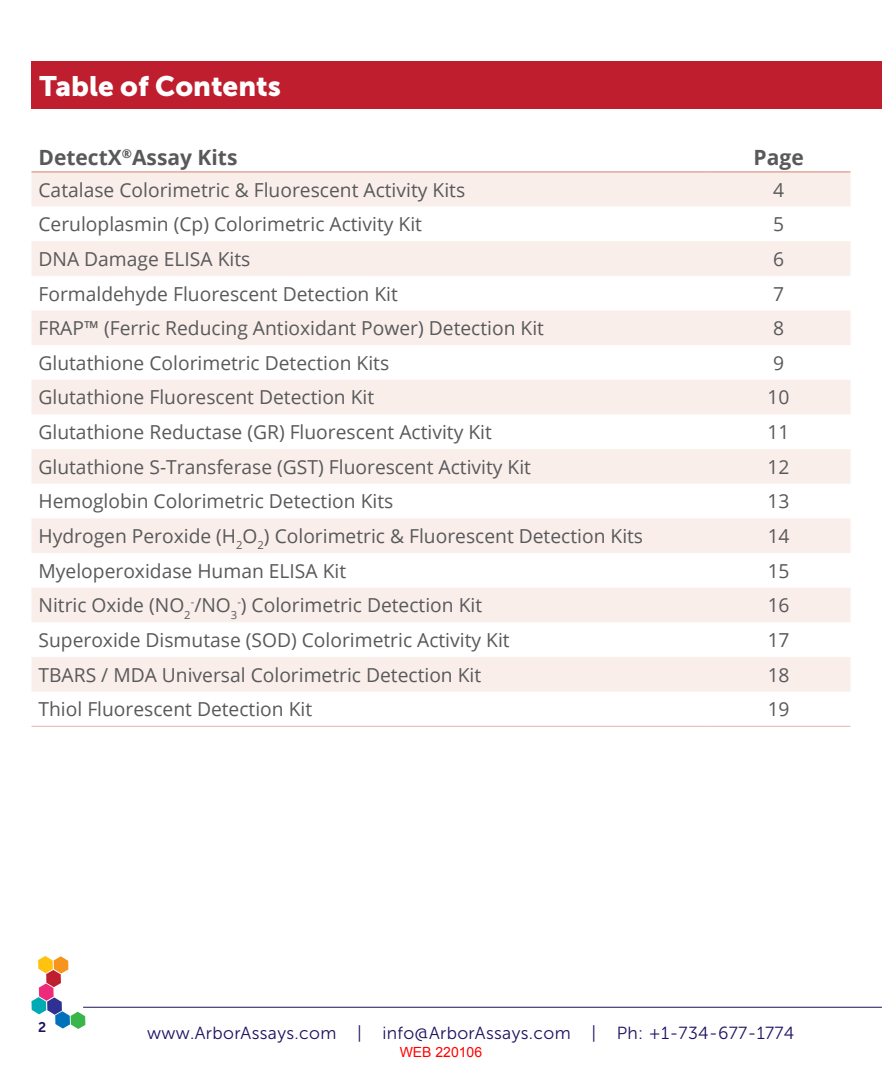
<style>
.page{position:relative;width:882px;height:1071px;background:#fff}
.page>*{position:absolute;margin:0;border:0;box-sizing:border-box;transform-origin:0 0}
.t1{font:28px "Museo Sans 900";color:#fff}
.t2{font:700 21px "Open Sans";color:#58595b}
.t3{font:19.25px "Open Sans";color:#58595b}
.t4{font:17.5px "Museo Sans 300";letter-spacing:.02em;color:#1d1160}
.t5{font:14px "Arial";color:#f00}
.t6{font:14px "Museo Sans 700";color:#1d1160}
</style>
<div class="page">
<div style="left:32px;top:62px;width:850px;height:47px;background:#be1e2d"></div>
<svg style="left:31px;top:956px;width:54px;height:73px"></svg>
<hr style="left:83px;top:1007px;width:799px;height:1px;background:#1d1160">
<svg style="left:32px;top:173px;width:818px;height:519px;fill:#f9eeea"></svg>
<hr style="left:32px;top:171px;width:675px;height:2px;background:#e6b4a6">
<hr style="left:707px;top:171px;width:143px;height:2px;background:#e6b4a6">
<hr style="left:32px;top:726px;width:675px;height:1px;background:#e6b4a6">
<hr style="left:707px;top:726px;width:143px;height:1px;background:#e6b4a6">
<h1 class="t1" style="left:39px;top:70px;width:243px">Table of Contents</h1>
<p class="t2" style="left:38px;top:142px;width:200px">DetectX<sup>®</sup>Assay Kits</p>
<p class="t2" style="left:754px;top:142px;width:52px">Page</p>
<p class="t3" style="left:38px;top:176px;width:428px">Catalase Colorimetric &amp; Fluorescent Activity Kits</p>
<p class="t3" style="left:773px;top:176px;width:13px">4</p>
<p class="t3" style="left:38px;top:211px;width:385px">Ceruloplasmin (Cp) Colorimetric Activity Kit</p>
<p class="t3" style="left:773px;top:211px;width:13px">5</p>
<p class="t3" style="left:38px;top:246px;width:213px">DNA Damage ELISA Kits</p>
<p class="t3" style="left:773px;top:246px;width:13px">6</p>
<p class="t3" style="left:38px;top:280px;width:361px">Formaldehyde Fluorescent Detection Kit</p>
<p class="t3" style="left:773px;top:280px;width:13px">7</p>
<p class="t3" style="left:38px;top:315px;width:507px">FRAP™ (Ferric Reducing Antioxidant Power) Detection Kit</p>
<p class="t3" style="left:773px;top:315px;width:13px">8</p>
<p class="t3" style="left:38px;top:350px;width:352px">Glutathione Colorimetric Detection Kits</p>
<p class="t3" style="left:773px;top:350px;width:13px">9</p>
<p class="t3" style="left:38px;top:384px;width:337px">Glutathione Fluorescent Detection Kit</p>
<p class="t3" style="left:768px;top:384px;width:24px">10</p>
<p class="t3" style="left:38px;top:419px;width:455px">Glutathione Reductase (GR) Fluorescent Activity Kit</p>
<p class="t3" style="left:768px;top:419px;width:24px">11</p>
<p class="t3" style="left:38px;top:454px;width:494px">Glutathione S-Transferase (GST) Fluorescent Activity Kit</p>
<p class="t3" style="left:768px;top:454px;width:24px">12</p>
<p class="t3" style="left:38px;top:488px;width:356px">Hemoglobin Colorimetric Detection Kits</p>
<p class="t3" style="left:768px;top:488px;width:24px">13</p>
<p class="t3" style="left:38px;top:523px;width:606px">Hydrogen Peroxide (H<sub>2</sub>O<sub>2</sub>) Colorimetric &amp; Fluorescent Detection Kits</p>
<p class="t3" style="left:768px;top:523px;width:23px">14</p>
<p class="t3" style="left:39px;top:558px;width:309px">Myeloperoxidase Human ELISA Kit</p>
<p class="t3" style="left:768px;top:558px;width:23px">15</p>
<p class="t3" style="left:39px;top:592px;width:445px">Nitric Oxide (NO<sub>2</sub><sup>-</sup>/NO<sub>3</sub><sup>-</sup>) Colorimetric Detection Kit</p>
<p class="t3" style="left:768px;top:592px;width:23px">16</p>
<p class="t3" style="left:39px;top:627px;width:473px">Superoxide Dismutase (SOD) Colorimetric Activity Kit</p>
<p class="t3" style="left:768px;top:627px;width:23px">17</p>
<p class="t3" style="left:39px;top:662px;width:444px">TBARS / MDA Universal Colorimetric Detection Kit</p>
<p class="t3" style="left:768px;top:662px;width:23px">18</p>
<p class="t3" style="left:39px;top:696px;width:275px">Thiol Fluorescent Detection Kit</p>
<p class="t3" style="left:768px;top:696px;width:23px">19</p>
<p class="t6" style="left:38px;top:1019px;width:10px">2</p>
<p class="t4" style="left:147px;top:1023px;width:648px">www.ArborAssays.com | info@ArborAssays.com | Ph: +1-734-677-1774</p>
<p class="t5" style="left:400px;top:1043px;width:84px">WEB 220106</p>
</div>
